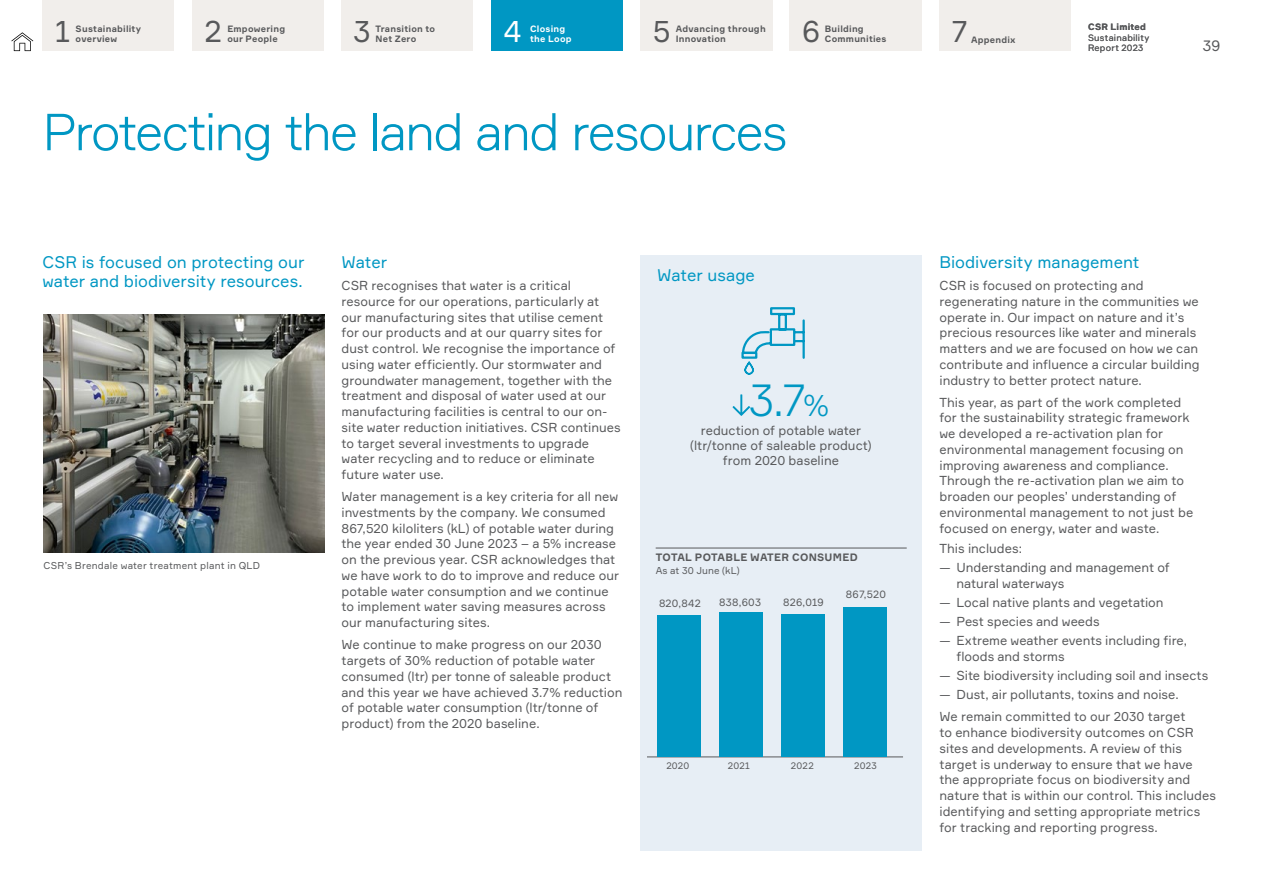
<style>
.page{position:relative;width:1263px;height:893px;background:#fff}
.page>*{position:absolute;margin:0;border:0;box-sizing:border-box;transform-origin:0 0}
.t1{font:300 51px "Formular";letter-spacing:-.04em;color:#0097c3}
.t2{font:300 45px "Formular";color:#0097c3}
.t3{font:30px "Formular";color:#58595b}
.t4{font:30px "Formular";color:#fff}
.t5{font:16.5px/19.5px "Formular";color:#0097c3}
.t6{font:15px "Formular";color:#58595b}
.t7{font:12.75px/15.8px "Formular";color:#58595b}
.t8{font:11.25px "Formular";letter-spacing:.015em;color:#58595b}
.t9{font:10.5px "Formular";letter-spacing:.015em;color:#58595b}
.t10{font:700 10.5px "Formular";letter-spacing:.025em;color:#58595b}
.t11{font:9.75px "Formular";letter-spacing:.02em;color:#58595b}
.t12{font:9.3px "Formular";letter-spacing:.02em;color:#58595b}
.t13{font:700 9px/10.5px "Formular";letter-spacing:.025em;color:#58595b}
.t14{font:9px/10.5px "Formular";letter-spacing:.025em;color:#58595b}
.t15{font:700 9px/10.5px "Formular";letter-spacing:.025em;color:#fff}
.s1{font-size:30px}
</style>
<div class="page">
<div style="left:491px;top:0;width:131px;height:51px;background:#0097c3"></div>
<div style="left:43px;top:0;width:131px;height:51px;background:#f1eeeb"></div>
<div style="left:192px;top:0;width:132px;height:51px;background:#f1eeeb"></div>
<div style="left:640px;top:0;width:132px;height:51px;background:#f1eeeb"></div>
<div style="left:789px;top:0;width:133px;height:51px;background:#f1eeeb"></div>
<div style="left:939px;top:0;width:131px;height:51px;background:#f1eeeb"></div>
<div style="left:341px;top:0;width:131px;height:51px;background:#f1eeeb"></div>
<div style="left:640px;top:255px;width:282px;height:595px;background:#e7eef5"></div>
<svg style="left:732px;top:394px;width:18px;height:22px"></svg>
<svg style="left:741px;top:307px;width:64px;height:68px"></svg>
<img style="left:44px;top:315px;width:280px;height:238px">
<hr style="left:647px;top:757px;width:256px;height:1px;background:#58595b">
<div style="left:844px;top:607px;width:43px;height:150px;background:#0097c3"></div>
<div style="left:781px;top:614px;width:44px;height:143px;background:#0097c3"></div>
<div style="left:719px;top:612px;width:44px;height:145px;background:#0097c3"></div>
<div style="left:657px;top:615px;width:44px;height:142px;background:#0097c3"></div>
<hr style="left:656px;top:548px;width:251px;height:1px;background:#58595b">
<svg style="left:11px;top:32px;width:22px;height:19px"></svg>
<h3 class="t3" style="left:55px;top:12px;width:17px">1</h3>
<p class="t13" style="left:76px;top:23px;width:67px">Sustainability overview</p>
<h3 class="t3" style="left:205px;top:12px;width:19px">2</h3>
<p class="t13" style="left:227px;top:23px;width:59px">Empowering our People</p>
<h3 class="t3" style="left:653px;top:12px;width:19px">5</h3>
<p class="t13" style="left:676px;top:23px;width:91px">Advancing through<br>Innovation</p>
<h3 class="t3" style="left:802px;top:12px;width:19px">6</h3>
<p class="t13" style="left:825px;top:23px;width:40px">Building</p>
<h3 class="t3" style="left:353px;top:12px;width:19px">3</h3>
<h3 class="t4" style="left:503px;top:12px;width:20px">4</h3>
<p class="t15" style="left:530px;top:23px;width:43px">Closing the Loop</p>
<p class="t13" style="left:1088px;top:21px;width:59px">CSR Limited</p>
<h3 class="t3" style="left:951px;top:12px;width:18px">7</h3>
<p class="t13" style="left:375px;top:23px;width:61px">Transition to<br>Net Zero</p>
<p class="t14" style="left:1088px;top:32px;width:63px">Sustainability<br>Report 2023</p>
<p class="t13" style="left:825px;top:34px;width:63px">Communities</p>
<p class="t13" style="left:971px;top:34px;width:46px">Appendix</p>
<h1 class="t1" style="left:43px;top:101px;width:746px">Protecting the land and resources</h1>
<p class="t6" style="left:1203px;top:36px;width:19px">39</p>
<p class="t5" style="left:43px;top:252px;width:264px">CSR is focused on protecting our water and biodiversity resources.</p>
<p class="t5" style="left:341px;top:252px;width:47px">Water</p>
<p class="t7" style="left:341px;top:277px;width:281px">CSR recognises that water is a critical resource for our operations, particularly at our manufacturing sites that utilise cement for our products and at our quarry sites for dust control. We recognise the importance of using water efficiently. Our stormwater and groundwater management, together with the treatment and disposal of water used at our manufacturing facilities is central to our on&shy;site water reduction initiatives. CSR continues to target several investments to upgrade water recycling and to reduce or eliminate future water use.</p>
<p class="t7" style="left:341px;top:489px;width:279px">Water management is a key criteria for all new investments by the company. We consumed 867,520 kiloliters (kL) of potable water during the year ended 30 June 2023 – a 5% increase on the previous year. CSR acknowledges that we have work to do to improve and reduce our potable water consumption and we continue to implement water saving measures across our manufacturing sites.</p>
<p class="t7" style="left:341px;top:637px;width:282px">We continue to make progress on our 2030 targets of 30% reduction of potable water consumed (ltr) per tonne of saleable product and this year we have achieved 3.7% reduction of potable water consumption (ltr/tonne of product) from the 2020 baseline.</p>
<p class="t11" style="left:44px;top:559px;width:218px">CSR’s Brendale water treatment plant in QLD</p>
<p class="t5" style="left:657px;top:265px;width:99px">Water usage</p>
<h2 class="t2" style="left:749px;top:372px;width:82px">3.7<span class="s1">%</span></h2>
<p class="t7" style="left:690px;top:423px;width:183px;line-height:15px;text-align:center">reduction of potable water (ltr/tonne of saleable product) from 2020 baseline</p>
<p class="t8" style="left:659px;top:550px;width:137px">As at 30 June (Kilolitres)</p>
<p class="t10" style="left:656px;top:551px;width:204px">TOTAL POTABLE WATER CONSUMED</p>
<p class="t11" style="left:656px;top:565px;width:86px">As at 30 June (kL)</p>
<p class="t9" style="left:659px;top:597px;width:43px">820,842</p>
<p class="t9" style="left:719px;top:596px;width:43px">838,603</p>
<p class="t9" style="left:783px;top:596px;width:42px">826,019</p>
<p class="t9" style="left:846px;top:588px;width:42px">867,520</p>
<p class="t12" style="left:666px;top:760px;width:25px">2020</p>
<p class="t12" style="left:728px;top:760px;width:24px">2021</p>
<p class="t12" style="left:791px;top:760px;width:24px">2022</p>
<p class="t12" style="left:854px;top:760px;width:24px">2023</p>
<p class="t5" style="left:939px;top:252px;width:202px">Biodiversity management</p>
<p class="t7" style="left:939px;top:277px;width:262px">CSR is focused on protecting and regenerating nature in the communities we operate in. Our impact on nature and it’s precious resources like water and minerals matters and we are focused on how we can contribute and influence a circular building industry to better protect nature.</p>
<p class="t7" style="left:939px;top:394px;width:255px">This year, as part of the work completed for the sustainability strategic framework we developed a re-activation plan for environmental management focusing on improving awareness and compliance.<br>Through the re-activation plan we aim to broaden our peoples’ understanding of environmental management to not just be focused on energy, water and waste.</p>
<p class="t7" style="left:939px;top:540px;width:84px">This includes:</p>
<p class="t7" style="left:956px;top:559px;width:215px;text-indent:-17px">— Understanding and management of natural waterways</p>
<p class="t7" style="left:939px;top:594px;width:225px">— Local native plants and vegetation</p>
<p class="t7" style="left:939px;top:613px;width:162px">— Pest species and weeds</p>
<p class="t7" style="left:956px;top:632px;width:232px;text-indent:-17px">— Extreme weather events including fire, floods and storms</p>
<p class="t7" style="left:939px;top:667px;width:270px">— Site biodiversity including soil and insects</p>
<p class="t7" style="left:939px;top:683px;width:248px;line-height:22.2px">— Dust, air pollutants, toxins and noise.<br>We remain committed to our 2030 target</p>
<p class="t7" style="left:939px;top:724px;width:278px">to enhance biodiversity outcomes on CSR sites and developments. A review of this target is underway to ensure that we have<br>the appropriate focus on biodiversity and nature that is within our control. This includes identifying and setting appropriate metrics for tracking and reporting progress.</p>
</div>
